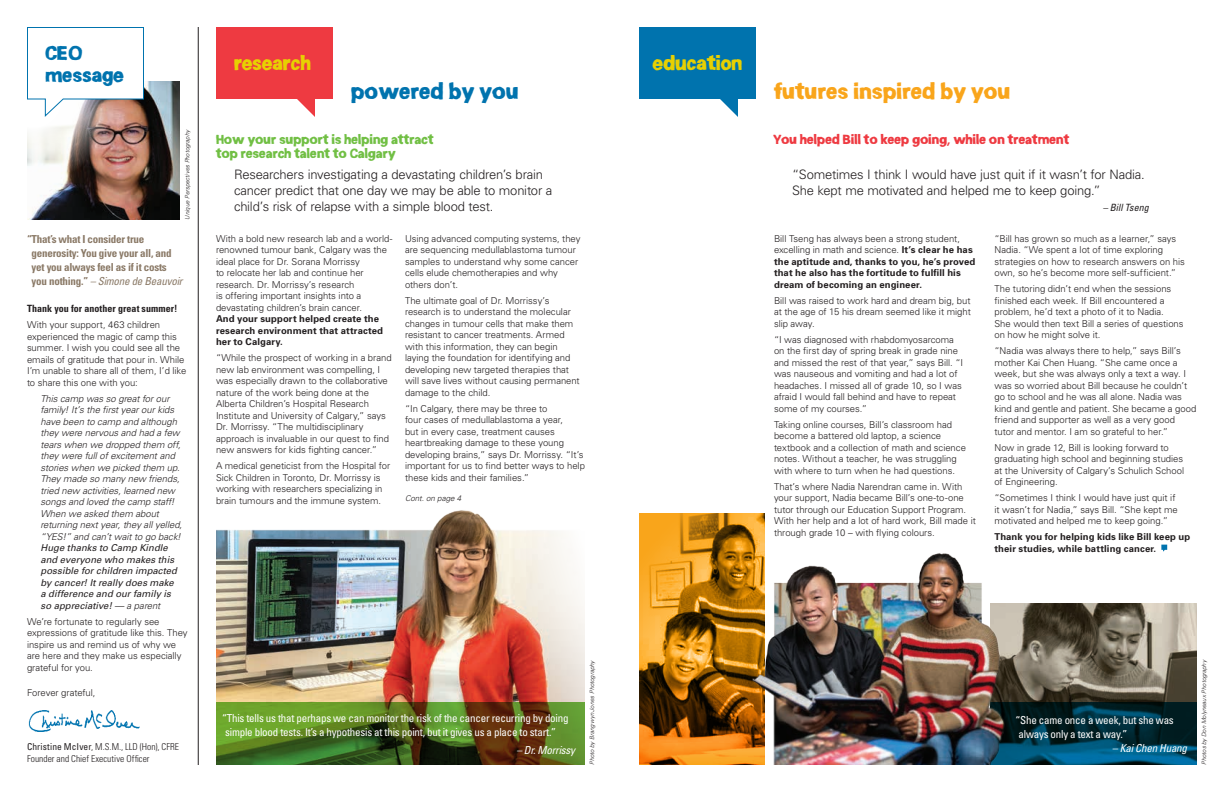
<style>
.page{position:relative;width:1224px;height:792px;background:#fff}
.page>*{position:absolute;margin:0;border:0;box-sizing:border-box;transform-origin:0 0}
.TITLE_2_yellow{font:20px "KCCF Asolid";color:#f9a51b}
.TITLE_2_yellow-2{font:20px "KCCF Asolid";color:#0073ae}
.word_bubbles_RED_tex{font:18px "KCCF Asolid Alternate";color:#e7d002}
.word_bubbles_RED_tex-2{font:18px/22px "KCCF Asolid Alternate";color:#0073ae}
.Opening_Quote{font:300 13px/16px "Univers";letter-spacing:-.015em;color:#231f20}
.TITLE_3_brown{font:12px/14px "KCCF Asolid";letter-spacing:-.005em;color:#71bf44}
.TITLE_3_red{font:12px "KCCF Asolid";letter-spacing:-.005em;color:#ee3a41}
.t1{font:condensed 11px/14px "Univers";letter-spacing:-.02em;color:#fff}
.t2{font:700 condensed 11px/14px "Univers";letter-spacing:-.02em;color:#8a7966}
.t3{font:italic condensed 11px "Univers";letter-spacing:-.02em;color:#fff}
.body_copy_REGULAR{font:700 condensed 10px "Univers";letter-spacing:.005em;color:#231f20}
.Opening_Quote-2{font:italic condensed 10px "Univers";color:#231f20}
.body_copy_REGULAR-2{font:300 9.5px/11.5px "Univers";letter-spacing:-.005em;color:#231f20}
.body_copy_REGULAR-3{font:italic 300 9.5px/11.5px "Univers";letter-spacing:-.005em;color:#231f20}
.body_copy_REGULAR-4{font:700 9.5px/11.5px "Univers";letter-spacing:.01em;color:#231f20}
.body_copy_REGULAR-5{font:300 condensed 9.5px/12px "Univers";letter-spacing:.005em;color:#231f20}
.body_copy_REGULAR-6{font:italic 300 8px "Univers";letter-spacing:.005em;color:#231f20}
.Photo_credit{font:italic 300 6px "Univers";letter-spacing:-.005em;color:#231f20}
.s1{font-family:"KCCF Asolid"}
.s2{font-weight:400;font-style:italic}
.s3{font-weight:400}
.s4{font-weight:700}
.s5{font-weight:300}
</style>
<div class="page">
<img style="left:639px;top:513px;width:126px;height:144px">
<svg style="left:639px;top:657px;width:102px;height:108px;background:#94580f"></svg>
<img style="left:1006px;top:603px;width:191px;height:99px">
<svg style="left:1006px;top:702px;width:191px;height:63px;background:#003648"></svg>
<svg style="left:1161px;top:545px;width:6px;height:7px"></svg>
<svg style="left:216px;top:27px;width:117px;height:90px"></svg>
<img style="left:28px;top:710px;width:112px;height:22px">
<img style="left:27px;top:81px;width:153px;height:139px">
<hr style="left:198px;top:27px;width:1px;height:738px;background:#231f20">
<svg style="left:27px;top:27px;width:117px;height:91px"></svg>
<svg style="left:639px;top:27px;width:117px;height:90px"></svg>
<img style="left:216px;top:510px;width:369px;height:192px">
<svg style="left:216px;top:702px;width:369px;height:63px;background:#51691f"></svg>
<img style="left:741px;top:545px;width:265px;height:220px">
<p class="word_bubbles_RED_tex-2" style="left:46px;top:42px;width:80px">CEO m<span class="s1">es</span>sage</p>
<p class="Photo_credit" style="left:184px;top:220px;width:91px;rotate:-90deg">Unique Perspectives Photography</p>
<p class="t2" style="left:32px;top:231px;width:152px;text-indent:-5px">“That’s what I consider true generosity: You give your all, and yet you always feel as if it costs you nothing.” <span class="s2">– Simone de Beauvoir</span></p>
<p class="body_copy_REGULAR" style="left:27px;top:302px;width:152px">Thank you for another great summer!</p>
<p class="body_copy_REGULAR-2" style="left:27px;top:319px;width:161px">With your support, 463 children experienced the magic of camp this summer. I wish you could see all the emails of gratitude that pour in. While I’m unable to share all of them, I’d like to share this one with you:</p>
<p class="body_copy_REGULAR-3" style="left:40px;top:392px;width:143px">This camp was so great for our family! It’s the first year our kids have been to camp and although they were nervous and had a few tears when we dropped them off, they were full of excitement and stories when we picked them up.<br>They made so many new friends, tried new activities, learned new songs and loved the camp staff!<br>When we asked them about returning next year, they all yelled, “YES!” and can’t wait to go back!<br><span class="s3">Huge thanks to Camp Kindle and everyone who makes this possible for children impacted by cancer! It really does make<br>a difference and our family is so appreciative!</span> — a parent</p>
<p class="body_copy_REGULAR-2" style="left:27px;top:615px;width:162px">We’re fortunate to regularly see expressions of gratitude like this. They inspire us and remind us of why we are here and they make us especially grateful for you.</p>
<p class="body_copy_REGULAR-2" style="left:27px;top:687px;width:70px">Forever grateful,</p>
<p class="body_copy_REGULAR-5" style="left:27px;top:741px;width:154px"><span class="s3">Christine McIver</span>, M.S.M., LLD (Hon), CFRE<br>Founder and Chief Executive Officer</p>
<p class="word_bubbles_RED_tex" style="left:234px;top:53px;width:78px">research</p>
<p class="word_bubbles_RED_tex" style="left:653px;top:53px;width:91px">education</p>
<p class="TITLE_2_yellow-2" style="left:351px;top:80px;width:169px">powered by you</p>
<p class="TITLE_2_yellow" style="left:774px;top:80px;width:238px">futures inspired by you</p>
<p class="TITLE_3_brown" style="left:216px;top:133px;width:219px">How your support is helping attract top research talent to Calgary</p>
<p class="Opening_Quote" style="left:234px;top:166px;width:320px">Researchers investigating a devastating children’s brain cancer predict that one day we may be able to monitor a child’s risk of relapse with a simple blood test.</p>
<p class="body_copy_REGULAR-2" style="left:216px;top:232px;width:178px">With a bold new research lab and a world&shy;renowned tumour bank, Calgary was the ideal place for Dr. Sorana Morrissy<br>to relocate her lab and continue her research. Dr. Morrissy’s research<br>is offering important insights into a devastating children’s brain cancer.<br><span class="s4">And your support helped create the research environment that attracted her to Calgary.</span></p>
<p class="body_copy_REGULAR-2" style="left:216px;top:352px;width:177px">“While the prospect of working in a brand new lab environment was compelling, I was especially drawn to the collaborative nature of the work being done at the Alberta Children’s Hospital Research Institute and University of Calgary,” says Dr. Morrissy. “The multidisciplinary approach is invaluable in our quest to find new answers for kids fighting cancer.”</p>
<p class="body_copy_REGULAR-2" style="left:216px;top:460px;width:176px">A medical geneticist from the Hospital for Sick Children in Toronto, Dr. Morrissy is working with researchers specializing in brain tumours and the immune system.</p>
<p class="body_copy_REGULAR-2" style="left:405px;top:232px;width:177px">Using advanced computing systems, they are sequencing medullablastoma tumour samples to understand why some cancer cells elude chemotherapies and why others don’t.</p>
<p class="body_copy_REGULAR-2" style="left:405px;top:294px;width:176px">The ultimate goal of Dr. Morrissy’s research is to understand the molecular changes in tumour cells that make them resistant to cancer treatments. Armed with this information, they can begin laying the foundation for identifying and developing new targeted therapies that will save lives without causing permanent damage to the child.</p>
<p class="body_copy_REGULAR-2" style="left:405px;top:402px;width:181px">“In Calgary, there may be three to<br>four cases of medullablastoma a year,<br>but in every case, treatment causes heartbreaking damage to these young developing brains,” says Dr. Morrissy. “It’s important for us to find better ways to help these kids and their families.”</p>
<p class="body_copy_REGULAR-6" style="left:405px;top:494px;width:58px">Cont. on page 4</p>
<p class="TITLE_3_red" style="left:773px;top:133px;width:298px">You helped Bill to keep going, while on treatment</p>
<p class="Opening_Quote" style="left:792px;top:166px;width:354px">“Sometimes I think I would have just quit if it wasn’t for Nadia.<br>She kept me motivated and helped me to keep going.”</p>
<p class="Opening_Quote-2" style="left:1103px;top:201px;width:48px">– Bill Tseng</p>
<p class="body_copy_REGULAR-4" style="left:774px;top:232px;width:203px"><span class="s5">Bill Tseng has always been a strong student, excelling in math and science.</span> It’s clear he has the aptitude and, thanks to you, he’s proved that he also has the fortitude to fulfill his dream of becoming an engineer.</p>
<p class="body_copy_REGULAR-2" style="left:774px;top:294px;width:198px;text-align:justify">Bill was raised to work hard and dream big, but at the age of 15 his dream seemed like it might slip away.</p>
<p class="body_copy_REGULAR-2" style="left:774px;top:333px;width:191px">“I was diagnosed with rhabdomyosarcoma on the first day of spring break in grade nine and missed the rest of that year,” says Bill. “I was nauseous and vomiting and had a lot of headaches. I missed all of grade 10, so I was afraid I would fall behind and have to repeat some of my courses.”</p>
<p class="body_copy_REGULAR-2" style="left:774px;top:418px;width:193px">Taking online courses, Bill’s classroom had become a battered old laptop, a science textbook and a collection of math and science notes. Without a teacher, he was struggling with where to turn when he had questions.</p>
<p class="body_copy_REGULAR-2" style="left:774px;top:480px;width:204px">That’s where Nadia Narendran came in. With your support, Nadia became Bill’s one-to-one tutor through our Education Support Program.<br>With her help and a lot of hard work, Bill made it through grade 10 – with flying colours.</p>
<p class="body_copy_REGULAR-2" style="left:994px;top:232px;width:192px">“Bill has grown so much as a learner,” says Nadia. “We spent a lot of time exploring strategies on how to research answers on his own, so he’s become more self-sufficient.”</p>
<p class="body_copy_REGULAR-2" style="left:994px;top:283px;width:191px">The tutoring didn’t end when the sessions finished each week. If Bill encountered a problem, he’d text a photo of it to Nadia.<br>She would then text Bill a series of questions on how he might solve it.</p>
<p class="body_copy_REGULAR-2" style="left:994px;top:345px;width:204px">“Nadia was always there to help,” says Bill’s mother Kai Chen Huang. “She came once a week, but she was always only a text a way. I was so worried about Bill because he couldn’t go to school and he was all alone. Nadia was kind and gentle and patient. She became a good friend and supporter as well as a very good tutor and mentor. I am so grateful to her.”</p>
<p class="body_copy_REGULAR-2" style="left:994px;top:441px;width:191px">Now in grade 12, Bill is looking forward to graduating high school and beginning studies at the University of Calgary’s Schulich School of Engineering.</p>
<p class="body_copy_REGULAR-2" style="left:994px;top:492px;width:185px">“Sometimes I think I would have just quit if it wasn’t for Nadia,” says Bill. “She kept me motivated and helped me to keep going.”</p>
<p class="body_copy_REGULAR-4" style="left:994px;top:531px;width:197px">Thank you for helping kids like Bill keep up their studies, while battling cancer.</p>
<p class="t1" style="left:222px;top:711px;width:348px">“This tells us that perhaps we can monitor the risk of the cancer recurring by doing simple blood tests. It’s a hypothesis at this point, but it gives us a place to start.”</p>
<p class="t3" style="left:516px;top:743px;width:60px">– Dr. Morrissy</p>
<p class="Photo_credit" style="left:588px;top:765px;width:106px;rotate:-90deg">Photo by Brangwyn Jones Photography</p>
<p class="Photo_credit" style="left:1200px;top:765px;width:106px;rotate:-90deg">Photos by Don Molyneaux Photography</p>
<p class="t1" style="left:1016px;top:713px;width:160px">“She came once a week, but she was always only a text a way.”</p>
<p class="t3" style="left:1112px;top:741px;width:76px">– Kai Chen Huang</p>
</div>
